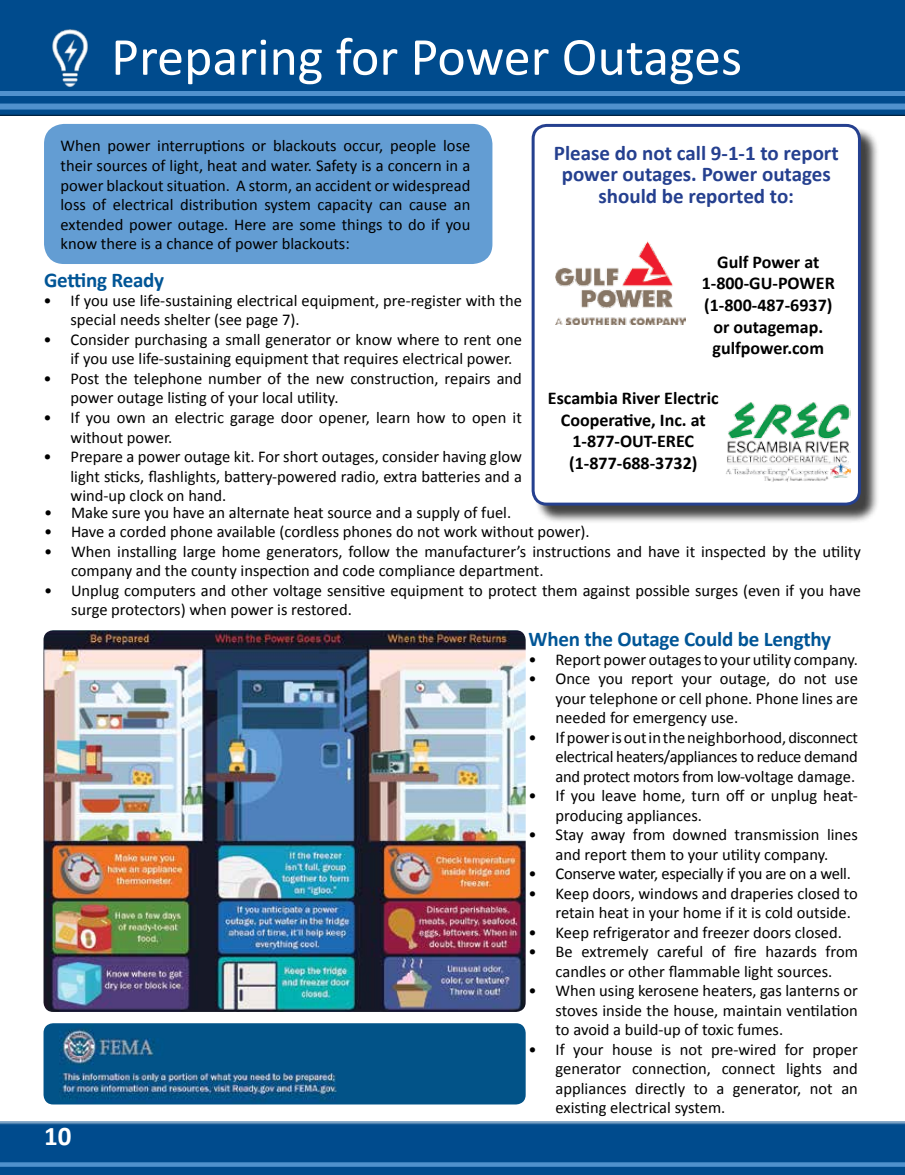
<style>
.page{position:relative;width:905px;height:1175px;background:#fff}
.page>*{position:absolute;margin:0;border:0;box-sizing:border-box;transform-origin:0 0}
.t1{font:54px "Calibri";color:#fff}
.t2{font:700 27px "Calibri";color:#fff}
.t3{font:700 21px/21.3px "Calibri";color:#25408f;text-align:center}
.t4{font:700 21px "Calibri";letter-spacing:-.01em;color:#005596}
.t5{font:700 18px/21.6px "Calibri";color:#000;text-align:center}
.t6{font:16.5px/19.5px "Calibri";color:#000}
.t7{font:16.5px "Calibri";letter-spacing:-.02em;color:#000}
</style>
<div class="page">
<div style="left:0;top:0;width:904px;height:119px;background:#004b8d"></div>
<div style="left:0;top:1120px;width:904px;height:54px;background:#000;opacity:.75"></div>
<svg style="left:0;top:104px;width:904px;height:6px;background:#498bc8"></svg>
<svg style="left:0;top:1162px;width:904px;height:4px;background:#498bc7"></svg>
<hr style="left:0;top:92px;width:904px;height:4px;background:#5091cd">
<div style="left:44px;top:124px;width:448px;height:140px;background:#639dd3;border-radius:20px"></div>
<div style="left:534px;top:126px;width:345px;height:398px;background:#000;opacity:.75"></div>
<div style="left:533px;top:125px;width:326px;height:379px;background:#fff;border-radius:14px"></div>
<div style="left:531px;top:124px;width:329px;height:381px;border:3px solid #25408f;border-radius:14px"></div>
<img style="left:555px;top:241px;width:130px;height:83px">
<img style="left:726px;top:402px;width:124px;height:80px">
<img style="left:52px;top:29px;width:36px;height:58px">
<img style="left:44px;top:630px;width:481px;height:382px">
<img style="left:44px;top:1023px;width:481px;height:81px">
<h1 class="t1" style="left:111px;top:23px;width:632px">Preparing for Power Outages</h1>
<p class="t6" style="left:61px;top:136px;width:411px;text-align:justify">When power interruptions or blackouts occur, people lose their sources of light, heat and water. Safety is a concern in a power blackout situation. A storm, an accident or widespread loss of electrical distribution system capacity can cause an extended power outage. Here are some things to do if you know there is a chance of power blackouts:</p>
<p class="t4" style="left:44px;top:267px;width:122px">Getting Ready</p>
<p class="t6" style="left:71px;top:291px;width:453px;text-indent:-27px">• If you use life-sustaining electrical equipment, pre-register with the special needs shelter (see page 7).</p>
<p class="t6" style="left:71px;top:330px;width:453px;text-indent:-27px">• Consider purchasing a small generator or know where to rent one if you use life-sustaining equipment that requires electrical power.</p>
<p class="t6" style="left:71px;top:369px;width:453px;text-indent:-27px">• Post the telephone number of the new construction, repairs and power outage listing of your local utility.</p>
<p class="t6" style="left:71px;top:408px;width:453px;text-indent:-27px">• If you own an electric garage door opener, learn how to open it without power.</p>
<p class="t6" style="left:71px;top:447px;width:453px;text-align:justify;text-indent:-27px">• Prepare a power outage kit. For short outages, consider having glow light sticks, flashlights, battery-powered radio, extra batteries and a wind-up clock on hand.</p>
<p class="t3" style="left:554px;top:143px;width:286px">Please do not call 9-1-1 to report power outages. Power outages should be reported to:</p>
<p class="t5" style="left:701px;top:251px;width:135px">Gulf Power at<br>1-800-GU-POWER (1-800-487-6937) or outagemap. gulfpower.com</p>
<p class="t5" style="left:548px;top:387px;width:172px">Escambia River Electric<br>Cooperative, Inc. at<br>1-877-OUT-EREC (1-877-688-3732)</p>
<p class="t6" style="left:44px;top:502px;width:468px">• Make sure you have an alternate heat source and a supply of fuel.</p>
<p class="t6" style="left:44px;top:522px;width:547px">• Have a corded phone available (cordless phones do not work without power).</p>
<p class="t6" style="left:71px;top:541px;width:791px;text-indent:-27px">• When installing large home generators, follow the manufacturer’s instructions and have it inspected by the utility company and the county inspection and code compliance department.</p>
<p class="t6" style="left:71px;top:580px;width:791px;text-indent:-27px">• Unplug computers and other voltage sensitive equipment to protect them against possible surges (even if you have surge protectors) when power is restored.</p>
<h2 class="t2" style="left:44px;top:1118px;width:29px">10</h2>
<p class="t4" style="left:528px;top:625px;width:304px">When the Outage Could be Lengthy</p>
<p class="t6" style="left:528px;top:649px;width:331px">• Report power outages to your utility company.</p>
<p class="t6" style="left:555px;top:669px;width:304px;text-align:justify;text-indent:-27px">• Once you report your outage, do not use your telephone or cell phone. Phone lines are needed for emergency use.</p>
<p class="t6" style="left:555px;top:727px;width:304px;text-align:justify;text-indent:-27px">• If power is out in the neighborhood, disconnect electrical heaters/appliances to reduce demand and protect motors from low-voltage damage.</p>
<p class="t6" style="left:555px;top:786px;width:304px;text-indent:-27px">• If you leave home, turn off or unplug heat&shy;producing appliances.</p>
<p class="t6" style="left:528px;top:825px;width:331px;text-align:center">• Stay away from downed transmission lines and report them to your utility company.</p>
<p class="t7" style="left:528px;top:863px;width:324px">• Conserve water, especially if you are on a well.</p>
<p class="t6" style="left:555px;top:883px;width:304px;text-indent:-27px">• Keep doors, windows and draperies closed to retain heat in your home if it is cold outside.</p>
<p class="t6" style="left:528px;top:922px;width:315px">• Keep refrigerator and freezer doors closed.</p>
<p class="t6" style="left:528px;top:942px;width:331px;text-align:center">• Be extremely careful of fire hazards from candles or other flammable light sources.</p>
<p class="t6" style="left:555px;top:981px;width:304px;text-align:justify;text-indent:-27px">• When using kerosene heaters, gas lanterns or stoves inside the house, maintain ventilation to avoid a build-up of toxic fumes.</p>
<p class="t6" style="left:555px;top:1039px;width:304px;text-align:justify;text-indent:-27px">• If your house is not pre-wired for proper generator connection, connect lights and appliances directly to a generator, not an existing electrical system.</p>
</div>
